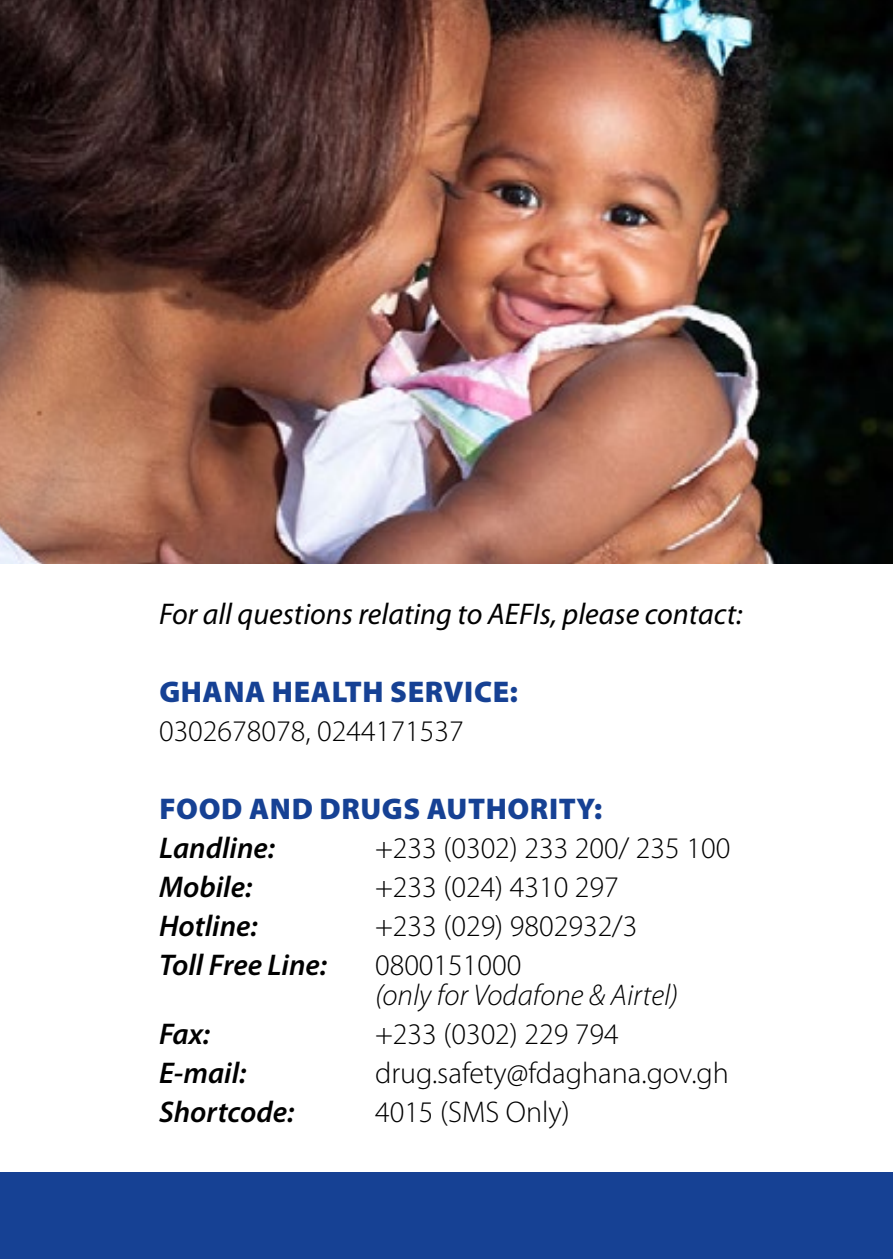
<style>
.page{position:relative;width:893px;height:1259px;background:#fff}
.page>*{position:absolute;margin:0;border:0;box-sizing:border-box;transform-origin:0 0}
.t1{font:300 30px "Myriad Pro";color:#000}
.t2{font:italic 600 30px "Myriad Pro";color:#000}
.t3{font:italic 30px "Myriad Pro";color:#000}
.t4{font:900 30px "Myriad Pro";letter-spacing:.02em;color:#164194}
.t5{font:italic 300 30px "Myriad Pro";color:#000}
</style>
<div class="page">
<img style="left:0;top:0;width:893px;height:563px">
<div style="left:0;top:1172px;width:893px;height:87px;background:#164194"></div>
<p class="t3" style="left:159px;top:597px;width:585px">For all questions relating to AEFIs, please contact:</p>
<p class="t4" style="left:159px;top:674px;width:360px">GHANA HEALTH SERVICE:</p>
<p class="t1" style="left:159px;top:714px;width:306px">0302678078, 0244171537</p>
<p class="t4" style="left:159px;top:791px;width:445px">FOOD AND DRUGS AUTHORITY:</p>
<p class="t2" style="left:159px;top:831px;width:117px">Landline:</p>
<p class="t1" style="left:375px;top:831px;width:357px">+233 (0302) 233 200/ 235 100</p>
<p class="t2" style="left:159px;top:870px;width:95px">Mobile:</p>
<p class="t1" style="left:375px;top:870px;width:245px">+233 (024) 4310 297</p>
<p class="t2" style="left:159px;top:909px;width:100px">Hotline:</p>
<p class="t1" style="left:375px;top:909px;width:264px">+233 (029) 9802932/3</p>
<p class="t2" style="left:159px;top:948px;width:170px">Toll Free Line:</p>
<p class="t1" style="left:375px;top:948px;width:148px">0800151000</p>
<p class="t5" style="left:375px;top:978px;width:305px">(only for Vodafone &amp; Airtel)</p>
<p class="t2" style="left:159px;top:1017px;width:53px">Fax:</p>
<p class="t1" style="left:375px;top:1017px;width:245px">+233 (0302) 229 794</p>
<p class="t2" style="left:159px;top:1056px;width:89px">E-mail:</p>
<p class="t1" style="left:375px;top:1056px;width:355px">drug.safety@fdaghana.gov.gh</p>
<p class="t2" style="left:159px;top:1095px;width:137px">Shortcode:</p>
<p class="t1" style="left:375px;top:1095px;width:196px">4015 (SMS Only)</p>
</div>
